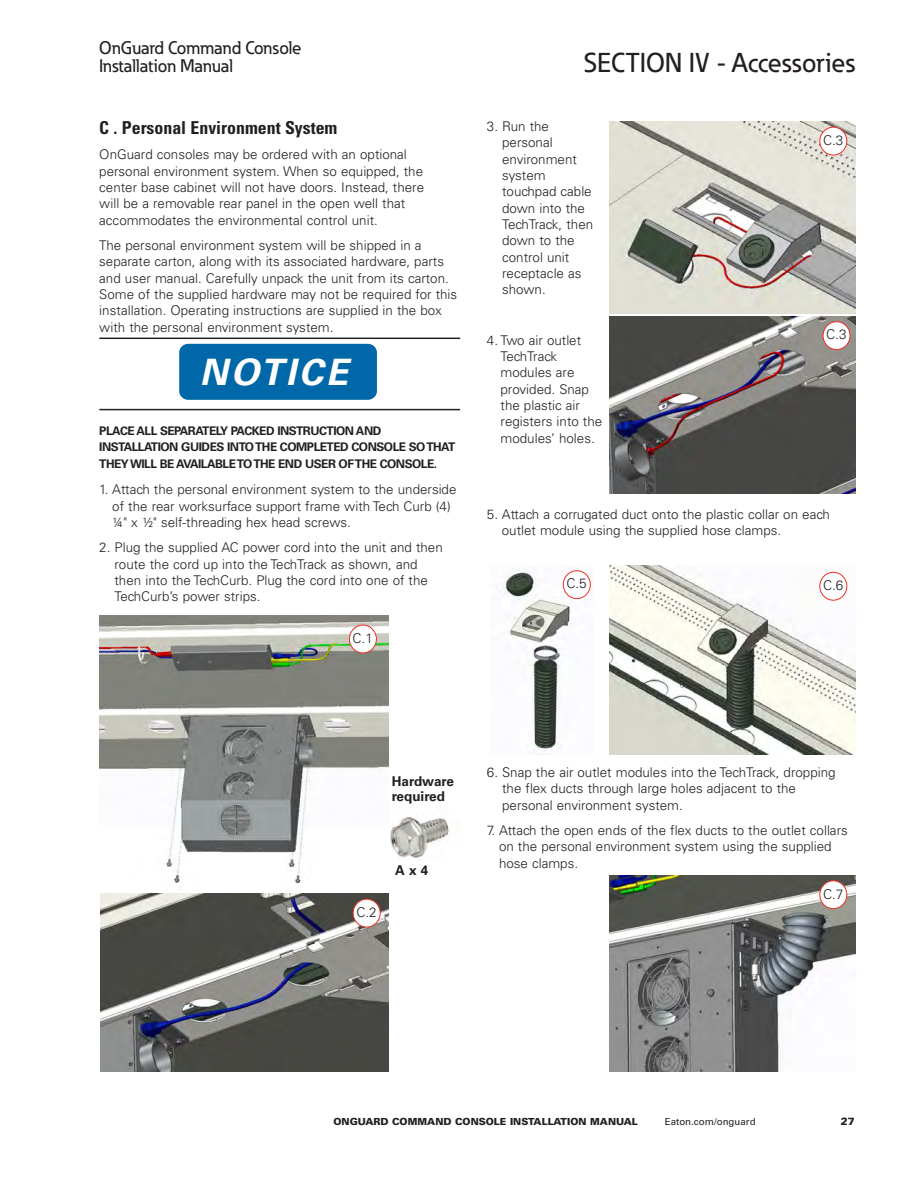
<style>
.page{position:relative;width:918px;height:1188px;background:#fff}
.page>*{position:absolute;margin:0;border:0;box-sizing:border-box;transform-origin:0 0}
.t1{font:italic 700 36.3px "Univers LT Std";letter-spacing:.08em;color:#fff}
._00_Header_Flush_Lef{font:500 27px "Eaton";color:#231f20}
.t2{font:500 18px/18px "Eaton";color:#231f20}
.Body_9_11__6_NCOOK{font:700 condensed 17.85px "Univers LT Std";color:#231f20}
.Body_9_11__6_NCOOK-2{font:300 13.5px "Univers LT Std";color:#231f20}
._02_Body{font:700 13.5px/15px "Univers LT Std";color:#231f20}
.Body_9_11__6_NCOOK-3{font:300 13.35px/16.4px "Univers LT Std";color:#231f20}
._10_Warning_Voltage{font:700 11.85px/16.4px "Univers LT Std";letter-spacing:-.04em;color:#231f20}
.t3{font:900 10.5px "Univers LT Std";color:#231f20}
.t4{font:900 9.75px "Univers LT Std";color:#231f20}
.t5{font:9.75px "Univers LT Std";color:#231f20}
</style>
<div class="page">
<hr style="left:99px;top:338px;width:361px;height:1px;background:#231f20">
<hr style="left:99px;top:409px;width:361px;height:1px;background:#231f20">
<div style="left:180px;top:345px;width:196px;height:54px;background:#0068a9;border-radius:8px"></div>
<div style="left:179px;top:344px;width:198px;height:56px;border:2px solid #0068a9;border-radius:8px"></div>
<img style="left:100px;top:893px;width:288px;height:178px">
<img style="left:609px;top:317px;width:246px;height:177px">
<img style="left:609px;top:121px;width:246px;height:193px">
<img style="left:503px;top:570px;width:88px;height:181px">
<img style="left:99px;top:615px;width:289px;height:269px">
<img style="left:609px;top:566px;width:246px;height:189px">
<img style="left:609px;top:875px;width:246px;height:196px">
<img style="left:390px;top:815px;width:62px;height:45px">
<div style="left:349px;top:625px;width:27px;height:28px;background:#fff;border-radius:50%"></div>
<div style="left:349px;top:625px;width:28px;height:28px;border:1px solid #ee2e22;border-radius:50%"></div>
<div style="left:353px;top:899px;width:27px;height:28px;background:#fff;border-radius:50%"></div>
<div style="left:353px;top:899px;width:28px;height:28px;border:1px solid #ee2e22;border-radius:50%"></div>
<div style="left:820px;top:127px;width:27px;height:28px;background:#fff;border-radius:50%"></div>
<div style="left:819px;top:127px;width:28px;height:28px;border:1px solid #ee2e22;border-radius:50%"></div>
<div style="left:823px;top:322px;width:27px;height:28px;background:#fff;border-radius:50%"></div>
<div style="left:823px;top:321px;width:27px;height:29px;border:1px solid #ee2e22;border-radius:50%"></div>
<div style="left:563px;top:571px;width:27px;height:28px;background:#fff;border-radius:50%"></div>
<div style="left:563px;top:570px;width:28px;height:29px;border:1px solid #ee2e22;border-radius:50%"></div>
<div style="left:820px;top:572px;width:27px;height:28px;background:#fff;border-radius:50%"></div>
<div style="left:819px;top:572px;width:28px;height:29px;border:1px solid #ee2e22;border-radius:50%"></div>
<div style="left:820px;top:881px;width:27px;height:28px;background:#fff;border-radius:50%"></div>
<div style="left:819px;top:880px;width:28px;height:29px;border:1px solid #ee2e22;border-radius:50%"></div>
<h3 class="t2" style="left:99px;top:39px;width:204px">OnGuard Command Console<br>Installation Manual</h3>
<p class="_00_Header_Flush_Lef" style="left:584px;top:46px;width:273px">SECTION IV - Accessories</p>
<p class="Body_9_11__6_NCOOK" style="left:99px;top:117px;width:240px">C . Personal Environment System</p>
<p class="Body_9_11__6_NCOOK-3" style="left:99px;top:146px;width:326px">OnGuard consoles may be ordered with an optional personal environment system. When so equipped, the center base cabinet will not have doors. Instead, there will be a removable rear panel in the open well that accommodates the environmental control unit.</p>
<p class="Body_9_11__6_NCOOK-3" style="left:99px;top:237px;width:360px">The personal environment system will be shipped in a separate carton, along with its associated hardware, parts and user manual. Carefully unpack the unit from its carton.<br>Some of the supplied hardware may not be required for this installation. Operating instructions are supplied in the box with the personal environment system.</p>
<p class="t1" style="left:200px;top:351px;width:150px">NOTICE</p>
<p class="_10_Warning_Voltage" style="left:99px;top:423px;width:357px">PLACE ALL SEPARATELY PACKED INSTRUCTION AND<br>INSTALLATION GUIDES INTO THE COMPLETED CONSOLE SO THAT<br>THEY WILL BE AVAILABLE TO THE END USER OF THE CONSOLE.</p>
<p class="Body_9_11__6_NCOOK-3" style="left:112px;top:481px;width:346px;text-indent:-13px">1. Attach the personal environment system to the underside of the rear worksurface support frame with Tech Curb (4) ¼ " x 1/2" self-threading hex head screws.</p>
<p class="Body_9_11__6_NCOOK-3" style="left:115px;top:539px;width:330px;text-indent:-15px">2. Plug the supplied AC power cord into the unit and then route the cord up into the TechTrack as shown, and then into the TechCurb. Plug the cord into one of the TechCurb’s power strips.</p>
<p class="Body_9_11__6_NCOOK-2" style="left:353px;top:630px;width:22px">C.1</p>
<p class="Body_9_11__6_NCOOK-3" style="left:502px;top:118px;width:93px;text-indent:-15px">3. Run the personal environment system touchpad cable down into the<br>TechTrack, then down to the control unit receptacle as shown.</p>
<p class="Body_9_11__6_NCOOK-3" style="left:501px;top:332px;width:103px;text-indent:-14px">4. Two air outlet<br>TechTrack modules are provided. Snap the plastic air registers into the modules’ holes.</p>
<p class="Body_9_11__6_NCOOK-2" style="left:823px;top:132px;width:22px">C.3</p>
<p class="Body_9_11__6_NCOOK-2" style="left:826px;top:327px;width:22px">C.3</p>
<p class="Body_9_11__6_NCOOK-3" style="left:502px;top:506px;width:329px;text-indent:-15px">5. Attach a corrugated duct onto the plastic collar on each outlet module using the supplied hose clamps.</p>
<p class="Body_9_11__6_NCOOK-2" style="left:567px;top:576px;width:22px">C.5</p>
<p class="Body_9_11__6_NCOOK-2" style="left:823px;top:577px;width:22px">C.6</p>
<p class="_02_Body" style="left:392px;top:774px;width:64px">Hardware required</p>
<p class="Body_9_11__6_NCOOK-2" style="left:356px;top:904px;width:22px">C.2</p>
<p class="_02_Body" style="left:395px;top:863px;width:35px">A x 4</p>
<p class="Body_9_11__6_NCOOK-3" style="left:502px;top:764px;width:335px;text-indent:-15px">6. Snap the air outlet modules into the TechTrack, dropping the flex ducts through large holes adjacent to the personal environment system.</p>
<p class="Body_9_11__6_NCOOK-3" style="left:499px;top:822px;width:350px;text-indent:-12px">7. Attach the open ends of the flex ducts to the outlet collars on the personal environment system using the supplied hose clamps.</p>
<p class="Body_9_11__6_NCOOK-2" style="left:823px;top:886px;width:22px">C.7</p>
<p class="t4" style="left:333px;top:1115px;width:306px">ONGUARD COMMAND CONSOLE INSTALLATION MANUAL</p>
<p class="t5" style="left:665px;top:1116px;width:92px">Eaton.com/onguard</p>
<p class="t3" style="left:841px;top:1115px;width:16px">27</p>
</div>
